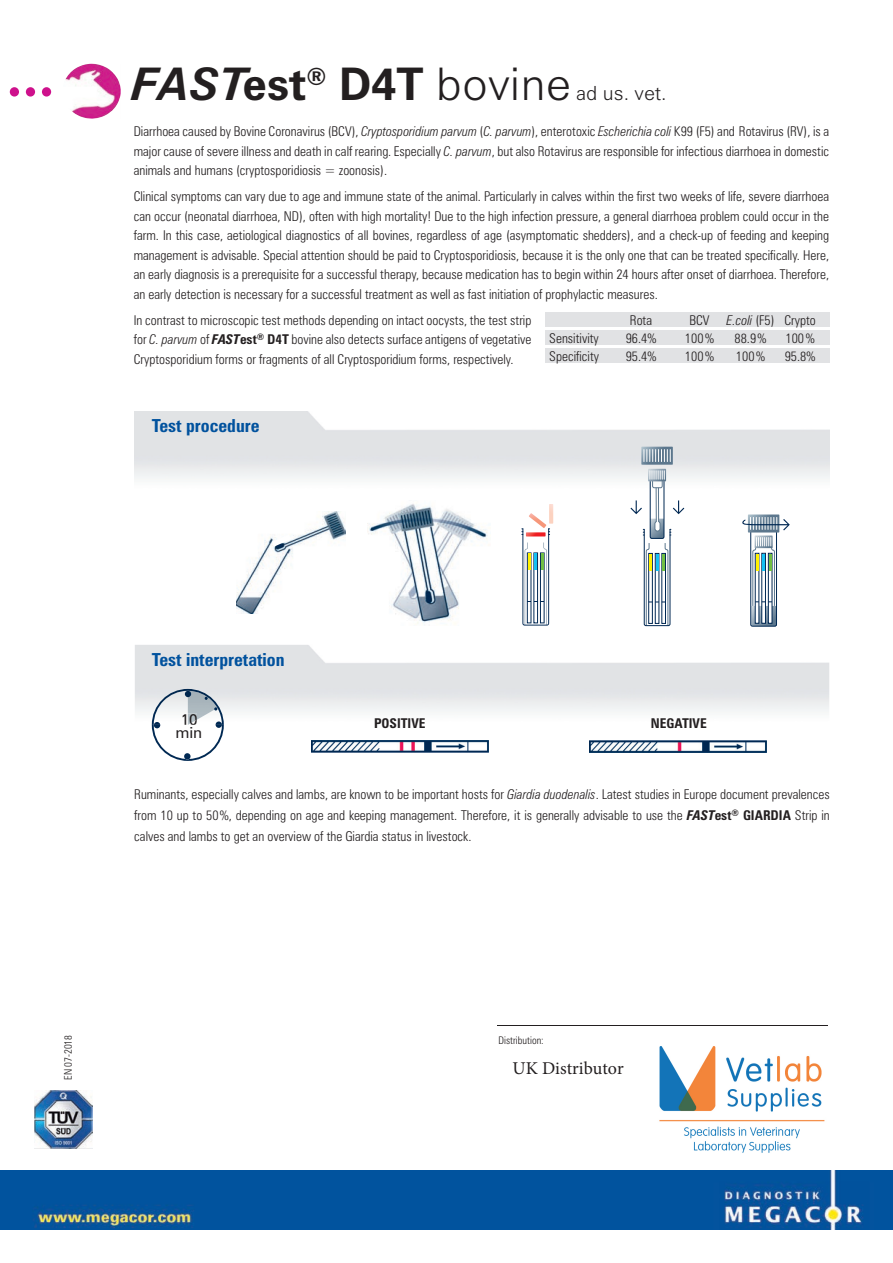
<style>
.page{position:relative;width:893px;height:1263px;background:#fff}
.page>*{position:absolute;margin:0;border:0;box-sizing:border-box;transform-origin:0 0}
.t1{font:700 45px "Zurich BT";color:#231f20}
.t2{font:300 19.5px "Zurich BT";color:#231f20}
.t3{font:700 condensed 18px "Zurich BT";color:#01529e}
.t4{font:18px "Minion Pro";color:#221e1f}
.t5{font:15.45px "Zurich BT";color:#231f20}
.t6{font:15.45px "Zurich BT";color:#211d1e}
.t7{font:300 condensed 13.5px/19.5px "Zurich BT";color:#231f20;text-align:justify}
.t8{font:700 condensed 13.5px "Zurich BT";color:#231f20}
.t9{font:300 condensed 10.5px "Zurich BT";color:#231f20}
.s1{font-style:italic}
.s2{font-weight:300}
.s3{font-weight:700;font-style:italic}
.s4{font-weight:700}
</style>
<div class="page">
<img style="left:65px;top:64px;width:56px;height:55px">
<div style="left:42px;top:87px;width:9px;height:10px;background:#ce118c;border-radius:50%"></div>
<div style="left:26px;top:87px;width:9px;height:10px;background:#ce118c;border-radius:50%"></div>
<div style="left:10px;top:87px;width:9px;height:10px;background:#ce118c;border-radius:50%"></div>
<hr style="left:497px;top:1026px;width:331px;height:1px;background:#231f20">
<img style="left:35px;top:1090px;width:58px;height:58px">
<img style="left:0;top:1170px;width:893px;height:60px">
<img style="left:367px;top:504px;width:121px;height:120px">
<img style="left:589px;top:741px;width:177px;height:12px">
<img style="left:312px;top:741px;width:176px;height:12px">
<img style="left:152px;top:689px;width:72px;height:18px">
<svg style="left:185px;top:691px;width:6px;height:6px"></svg>
<svg style="left:152px;top:707px;width:72px;height:54px"></svg>
<svg style="left:742px;top:515px;width:48px;height:112px"></svg>
<svg style="left:630px;top:447px;width:54px;height:180px"></svg>
<svg style="left:521px;top:504px;width:32px;height:122px"></svg>
<div style="left:545px;top:312px;width:284px;height:15px;background:#e1e2e4"></div>
<div style="left:545px;top:330px;width:284px;height:15px;background:#e1e2e4"></div>
<div style="left:545px;top:348px;width:284px;height:15px;background:#e1e2e4"></div>
<img style="left:236px;top:511px;width:109px;height:102px">
<img style="left:324px;top:569px;width:21px;height:7px">
<div style="left:331px;top:574px;width:21px;height:11px;background:#fff"></div>
<svg style="left:272px;top:534px;width:19px;height:13px"></svg>
<div style="left:298px;top:576px;width:69px;height:54px;background:#fff"></div>
<img style="left:659px;top:1046px;width:166px;height:107px">
<h1 class="t1" style="left:132px;top:56px;width:440px"><span class="s1">FAST</span>est<sup>®</sup> D4T <span class="s2">bovine</span></h1>
<h2 class="t2" style="left:576px;top:81px;width:92px">ad us. vet.</h2>
<p class="t7" style="left:134px;top:122px;width:697px">Diarrhoea caused by Bovine Coronavirus (BCV), <span class="s1">Cryptosporidium parvum</span> (<span class="s1">C. parvum</span>), enterotoxic <span class="s1">Escherichia coli</span> K99 (F5) and Rotavirus (RV), is a major cause of severe illness and death in calf rearing. Especially <span class="s1">C. parvum</span>, but also Rotavirus are responsible for infectious diarrhoea in domestic animals and humans (cryptosporidiosis = zoonosis).</p>
<p class="t7" style="left:134px;top:187px;width:697px">Clinical symptoms can vary due to age and immune state of the animal. Particularly in calves within the first two weeks of life, severe diarrhoea can occur (neonatal diarrhoea, ND), often with high mortality! Due to the high infection pressure, a general diarrhoea problem could occur in the farm. In this case, aetiological diagnostics of all bovines, regardless of age (asymptomatic shedders), and a check-up of feeding and keeping management is advisable. Special attention should be paid to Cryptosporidiosis, because it is the only one that can be treated specifically. Here, an early diagnosis is a prerequisite for a successful therapy, because medication has to begin within 24 hours after onset of diarrhoea. Therefore, an early detection is necessary for a successful treatment as well as fast initiation of prophylactic measures.</p>
<p class="t7" style="left:134px;top:310px;width:399px">In contrast to microscopic test methods depending on intact oocysts, the test strip for <span class="s1">C. parvum</span> of <span class="s3">FAST</span><span class="s4">est</span><sup>®</sup> <span class="s4">D4T</span> bovine also detects surface antigens of vegetative Cryptosporidium forms or fragments of all Cryptosporidium forms, respectively.</p>
<p class="t7" style="left:630px;top:310px;width:24px">Rota</p>
<p class="t7" style="left:689px;top:310px;width:22px">BCV</p>
<p class="t7" style="left:727px;top:310px;width:91px"><span class="s1">E.coli</span> (F5) Crypto</p>
<p class="t7" style="left:549px;top:328px;width:51px">Sensitivity</p>
<p class="t7" style="left:626px;top:328px;width:32px">96.4%</p>
<p class="t7" style="left:685px;top:328px;width:31px">100 %</p>
<p class="t7" style="left:734px;top:328px;width:34px">88.9%</p>
<p class="t7" style="left:785px;top:328px;width:31px">100 %</p>
<p class="t7" style="left:549px;top:346px;width:51px">Specificity</p>
<p class="t7" style="left:626px;top:346px;width:32px">95.4%</p>
<p class="t7" style="left:685px;top:346px;width:31px">100 %</p>
<p class="t7" style="left:736px;top:346px;width:31px">100 %</p>
<p class="t7" style="left:785px;top:346px;width:32px">95.8%</p>
<h3 class="t3" style="left:152px;top:419px;width:109px">Test procedure</h3>
<h3 class="t3" style="left:152px;top:653px;width:134px">Test interpretation</h3>
<p class="t6" style="left:181px;top:710px;width:19px">10</p>
<p class="t5" style="left:175px;top:723px;width:28px">min</p>
<p class="t8" style="left:374px;top:718px;width:53px">POSITIVE</p>
<p class="t8" style="left:651px;top:718px;width:57px">NEGATIVE</p>
<p class="t7" style="left:134px;top:784px;width:697px;line-height:21px">Ruminants, especially calves and lambs, are known to be important hosts for <span class="s1">Giardia duodenalis</span>. Latest studies in Europe document prevalences from 10 up to 50%, depending on age and keeping management. Therefore, it is generally advisable to use the <span class="s3">FAST</span><span class="s4">est</span><sup>®</sup> <span class="s4">GIARDIA</span> Strip in calves and lambs to get an overview of the Giardia status in livestock.</p>
<p class="t9" style="left:62px;top:1080px;width:47px;rotate:-90deg">EN 07-2018</p>
<p class="t9" style="left:498px;top:1034px;width:47px">Distribution:</p>
<h3 class="t4" style="left:513px;top:1056px;width:113px">UK Distributor</h3>
</div>
